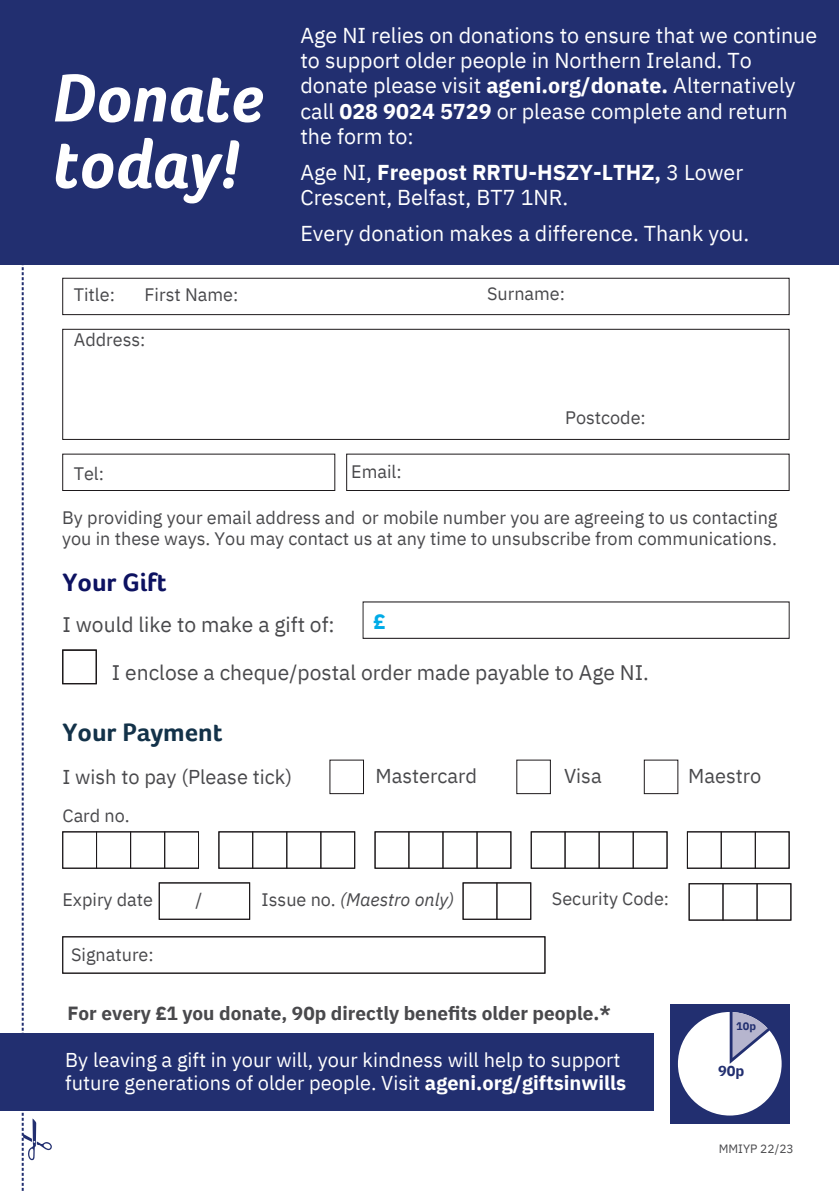
<style>
.page{position:relative;width:839px;height:1191px;background:#fff}
.page>*{position:absolute;margin:0;border:0;box-sizing:border-box;transform-origin:0 0}
.t1{font:italic 700 70px/66px "Foco Age UK";color:#fff}
.t2{font:700 26px "Foco Age UK";color:#133249}
.t3{font:700 26px "Foco Age UK";color:#0d1261}
.t4{font:21.6px/25.2px "IBM Plex Sans";color:#fff}
.t5{font:21.6px/25.2px "IBM Plex Sans";color:#fff}
.t6{font:21px "IBM Plex Sans";color:#49494c}
.t7{font:700 21px "IBM Plex Sans";color:#00abe7}
.t8{font:20px/23.4px "IBM Plex Sans";color:#fff}
.t9{font:20px "IBM Plex Sans";color:#49494c}
.t10{font:700 19px "IBM Plex Sans";color:#49494c}
.t11{font:18px/21.6px "IBM Plex Sans";color:#49494c}
.t12{font:18px "IBM Plex Sans";color:#49494c}
.t13{font:italic 18px "IBM Plex Sans";color:#49494c}
.t14{font:700 14.6px "IBM Plex Sans";color:#222f70}
.t15{font:12px "IBM Plex Sans";color:#49494c}
.t16{font:700 11px "IBM Plex Sans";color:#222f70}
.s1{font-style:inherit}
.s2{font-weight:700}
.s3{font-style:normal}
</style>
<div class="page">
<div style="left:0;top:1033px;width:653px;height:78px;background:#222f70"></div>
<div style="left:670px;top:1004px;width:119px;height:119px;background:#222f70"></div>
<div style="left:678px;top:1012px;width:103px;height:104px;background:#fff;border-radius:50%"></div>
<svg style="left:724px;top:1012px;width:58px;height:57px"></svg>
<div style="left:0;top:0;width:838px;height:265px;background:#222f70"></div>
<svg style="left:62px;top:278px;width:727px;height:213px"></svg>
<svg style="left:22px;top:265px;width:30px;height:926px"></svg>
<div style="left:363px;top:602px;width:426px;height:37px;border:1px solid #1d191b"></div>
<hr style="left:96px;top:832px;width:1px;height:36px;background:#1d191b">
<hr style="left:130px;top:832px;width:1px;height:36px;background:#1d191b">
<hr style="left:164px;top:832px;width:1px;height:36px;background:#1d191b">
<hr style="left:252px;top:832px;width:1px;height:36px;background:#1d191b">
<hr style="left:286px;top:832px;width:1px;height:36px;background:#1d191b">
<hr style="left:320px;top:832px;width:1px;height:36px;background:#1d191b">
<hr style="left:408px;top:832px;width:1px;height:36px;background:#1d191b">
<hr style="left:442px;top:832px;width:1px;height:36px;background:#1d191b">
<hr style="left:476px;top:832px;width:1px;height:36px;background:#1d191b">
<hr style="left:564px;top:832px;width:1px;height:36px;background:#1d191b">
<hr style="left:598px;top:832px;width:1px;height:36px;background:#1d191b">
<hr style="left:633px;top:832px;width:1px;height:36px;background:#1d191b">
<hr style="left:720px;top:832px;width:1px;height:36px;background:#1d191b">
<hr style="left:755px;top:832px;width:1px;height:36px;background:#1d191b">
<div style="left:463px;top:883px;width:68px;height:37px;border:1px solid #1d191b"></div>
<hr style="left:496px;top:883px;width:1px;height:37px;background:#1d191b">
<div style="left:159px;top:883px;width:91px;height:37px;border:1px solid #1d191b"></div>
<div style="left:689px;top:883px;width:102px;height:37px;border:1px solid #1d191b"></div>
<hr style="left:722px;top:883px;width:1px;height:37px;background:#1d191b">
<hr style="left:756px;top:883px;width:1px;height:37px;background:#1d191b">
<div style="left:62px;top:650px;width:34px;height:34px;border:1px solid #1d191b"></div>
<div style="left:329px;top:760px;width:35px;height:34px;border:1px solid #1d191b"></div>
<div style="left:644px;top:760px;width:34px;height:34px;border:1px solid #1d191b"></div>
<h1 class="t1" style="left:53px;top:65px;width:213px">Donate today!</h1>
<p class="t12" style="left:74px;top:281px;width:43px">Title:</p>
<p class="t12" style="left:145px;top:281px;width:95px">First Name:</p>
<p class="t12" style="left:74px;top:326px;width:73px">Address:</p>
<p class="t4" style="left:300px;top:21px;width:518px">Age NI relies on donations to ensure that we continue to support <span class="s1">older</span> people in Northern Ireland<span class="s1">. To donate please</span> visit <span class="s2">ageni.org/donate</span><span class="s2">.</span> <span class="s1">Alternatively call</span> <span class="s2">028 9024 5729</span> <span class="s1">or please complete and return the form to:</span></p>
<p class="t5" style="left:300px;top:158px;width:444px">Age NI, <span class="s2">Freepost RRTU-HSZY-LTHZ,</span> 3 Lower<br>Crescent, Belfast, BT7 1NR.</p>
<p class="t4" style="left:300px;top:219px;width:450px">Every donation makes a difference. Thank you.</p>
<p class="t12" style="left:487px;top:280px;width:79px">Surname:</p>
<p class="t12" style="left:565px;top:404px;width:82px">Postcode:</p>
<p class="t12" style="left:74px;top:460px;width:32px">Tel:</p>
<p class="t12" style="left:351px;top:458px;width:52px">Email:</p>
<p class="t11" style="left:62px;top:505px;width:716px">By providing your email address and/or mobile number you are agreeing to us contacting you in these ways. You may contact us at any time to unsubscribe from communications.</p>
<p class="t3" style="left:62px;top:567px;width:106px">Your Gift</p>
<p class="t6" style="left:62px;top:608px;width:274px">I would like to make a gift of:</p>
<p class="t7" style="left:373px;top:605px;width:14px">£</p>
<p class="t6" style="left:112px;top:657px;width:538px">I enclose a cheque/postal order made payable to Age NI.</p>
<p class="t2" style="left:62px;top:717px;width:162px">Your Payment</p>
<p class="t9" style="left:62px;top:762px;width:231px">I wish to pay (Please tick)</p>
<p class="t12" style="left:62px;top:802px;width:69px">Card no.</p>
<p class="t9" style="left:375px;top:761px;width:103px">Mastercard</p>
<p class="t9" style="left:564px;top:761px;width:39px">Visa</p>
<p class="t9" style="left:688px;top:761px;width:75px">Maestro</p>
<p class="t12" style="left:62px;top:886px;width:92px">Expiry date</p>
<p class="t12" style="left:195px;top:886px;width:8px">/</p>
<p class="t13" style="left:261px;top:887px;width:194px"><span class="s3">Issue no.</span> (Maestro only)</p>
<p class="t12" style="left:71px;top:941px;width:84px">Signature:</p>
<p class="t11" style="left:552px;top:886px;width:119px">Security Code:</p>
<p class="t10" style="left:67px;top:998px;width:545px">For every £1 you donate, 90p directly benefits older people.*</p>
<p class="t8" style="left:65px;top:1046px;width:562px">By leaving a gift in your will, your kindness will help to support future generations of older people. Visit <span class="s2">ageni.org/giftsinwills</span></p>
<p class="t16" style="left:736px;top:1017px;width:21px">1<span class="s1">0</span>p</p>
<p class="t14" style="left:718px;top:1060px;width:28px">90<span class="s1">p</span></p>
<p class="t15" style="left:718px;top:1140px;width:76px">MMIYP 22/23</p>
</div>
